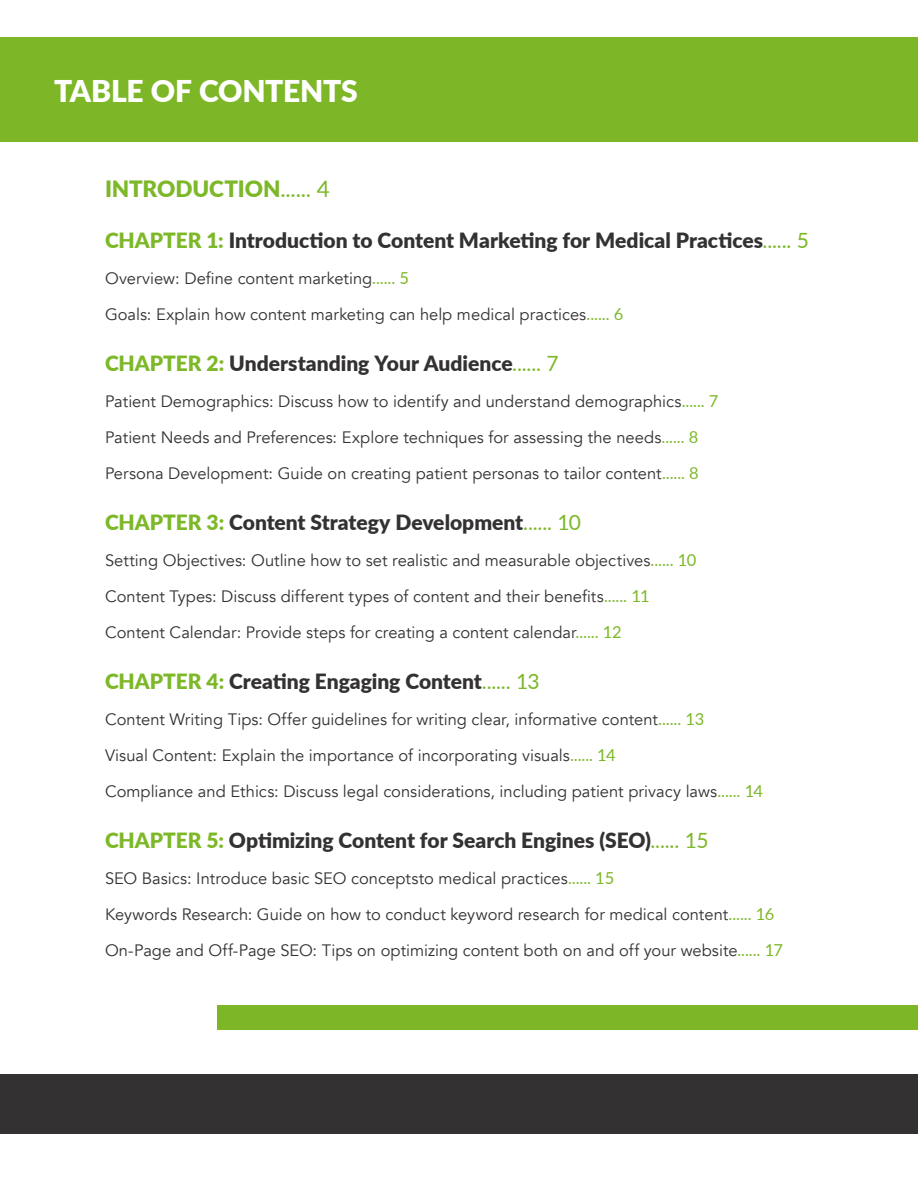
<style>
.page{position:relative;width:918px;height:1188px;background:#fff}
.page>*{position:absolute;margin:0;border:0;box-sizing:border-box;transform-origin:0 0}
.t1{font:900 30px "Lato";letter-spacing:-.01em;color:#fff}
.t2{font:900 22.5px "Lato";color:#7db829}
.t3{font:900 21px "Lato";color:#333132}
.t4{font:16.5px/36px "Avenir";color:#333132}
.s1{font-weight:400}
.s2{color:#7db829}
.s3{font-weight:400;color:#7db829}
.s4{font-family:"Lato";color:#7db829}
</style>
<div class="page">
<div style="left:0;top:38px;width:918px;height:104px;background:#7db728"></div>
<div style="left:0;top:1074px;width:918px;height:60px;background:#333132"></div>
<div style="left:218px;top:1005px;width:700px;height:25px;background:#7db728"></div>
<h1 class="t1" style="left:54px;top:68px;width:305px">TABLE OF CONTENTS</h1>
<h2 class="t2" style="left:105px;top:171px;width:227px">INTRODUCTION<span class="s1">...... 4</span></h2>
<p class="t3" style="left:105px;top:224px;width:706px"><span class="s2">CHAPTER 1:</span> Introduction to Content Marketing for Medical Practices<span class="s3">...... 5</span></p>
<p class="t4" style="left:105px;top:260px;width:520px">Overview: Define content marketing<span class="s4">...... 5<br></span>Goals: Explain how content marketing can help medical practices<span class="s4">...... 6</span></p>
<p class="t3" style="left:105px;top:347px;width:455px"><span class="s2">CHAPTER 2:</span> Understanding Your Audience<span class="s3">...... 7</span></p>
<p class="t4" style="left:105px;top:383px;width:615px">Patient Demographics: Discuss how to identify and understand demographics<span class="s4">...... 7<br></span>Patient Needs and Preferences: Explore techniques for assessing the needs<span class="s4">...... 8<br></span>Persona Development: Guide on creating patient personas to tailor content<span class="s4">...... 8</span></p>
<p class="t3" style="left:105px;top:506px;width:477px"><span class="s2">CHAPTER 3:</span> Content Strategy Development<span class="s3">...... 10</span></p>
<p class="t4" style="left:105px;top:542px;width:593px">Setting Objectives: Outline how to set realistic and measurable objectives<span class="s4">...... 10<br></span>Content Types: Discuss different types of content and their benefits<span class="s4">...... 11<br></span>Content Calendar: Provide steps for creating a content calendar<span class="s4">...... 12</span></p>
<p class="t3" style="left:105px;top:665px;width:436px"><span class="s2">CHAPTER 4:</span> Creating Engaging Content<span class="s3">...... 13</span></p>
<p class="t4" style="left:105px;top:701px;width:660px">Content Writing Tips: Offer guidelines for writing clear, informative content<span class="s4">...... 13<br></span>Visual Content: Explain the importance of incorporating visuals<span class="s4">...... 14<br></span>Compliance and Ethics: Discuss legal considerations, including patient privacy laws<span class="s4">...... 14</span></p>
<p class="t3" style="left:105px;top:824px;width:605px"><span class="s2">CHAPTER 5:</span> Optimizing Content for Search Engines (SEO)<span class="s3">...... 15</span></p>
<p class="t4" style="left:105px;top:860px;width:680px">SEO Basics: Introduce basic SEO conceptsto medical practices<span class="s4">...... 15<br></span>Keywords Research: Guide on how to conduct keyword research for medical content<span class="s4">...... 16<br></span>On-Page and Off-Page SEO: Tips on optimizing content both on and off your website<span class="s4">...... 17</span></p>
</div>
